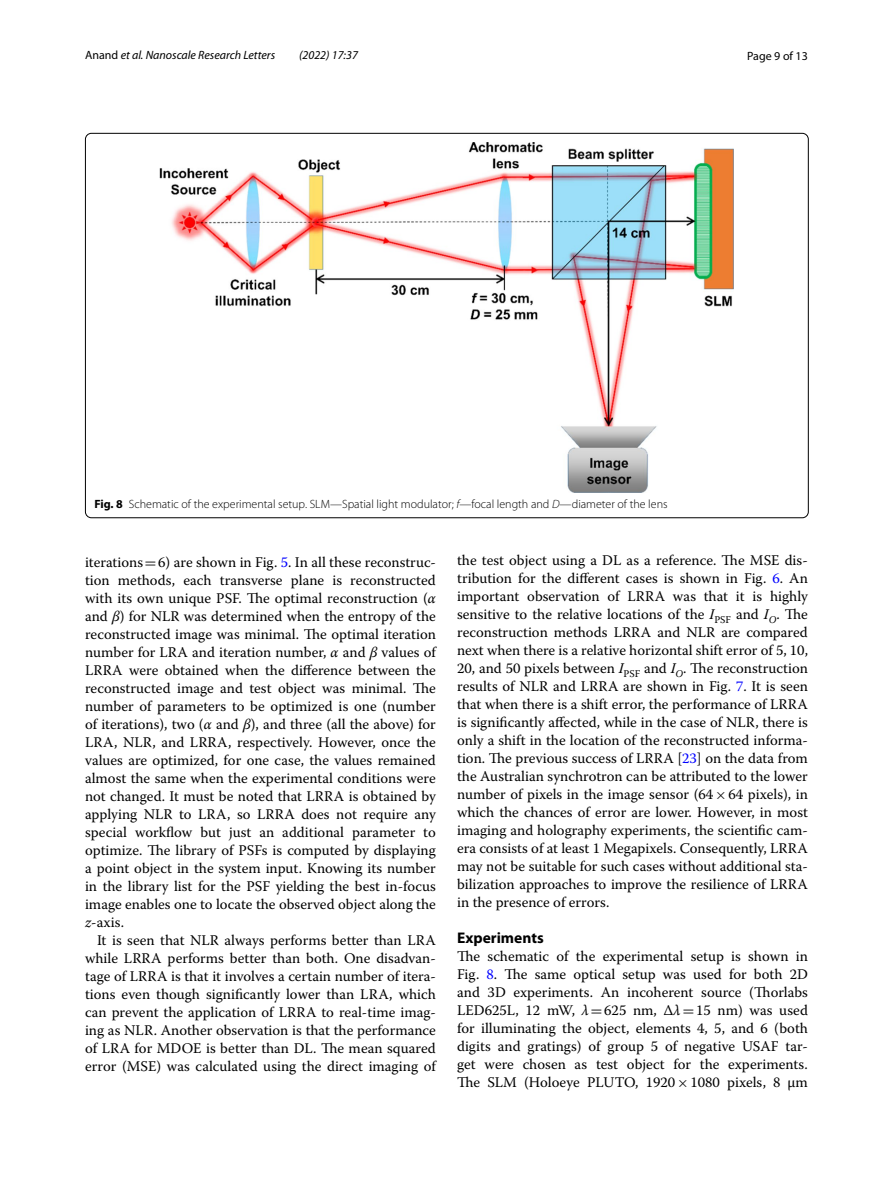
<style>
.page{position:relative;width:893px;height:1187px;background:#fff}
.page>*{position:absolute;margin:0;border:0;box-sizing:border-box;transform-origin:0 0}
.t1{font:700 15.45px "Myriad Pro";color:#000}
.t2{font:14.7px/18px "Warnock Pro";color:#000;text-align:justify}
.t3{font:300 12px "Myriad Pro";color:#000}
.t4{font:italic 12px "Myriad Pro";color:#000}
.t5{font:12px "Myriad Pro";color:#000}
.s1{font-style:normal}
.s2{font-weight:700}
.s3{font-style:italic}
.s4{font-family:"MTSY"}
.s5{color:#00f}
.s6{font-family:"Warnock Pro It 10"}
</style>
<div class="page">
<img style="left:160px;top:142px;width:574px;height:351px">
<p class="t4" style="left:85px;top:48px;width:192px"><span class="s1">Anand</span> et al. Nanoscale Research Letters</p>
<p class="t4" style="left:299px;top:48px;width:60px">(2022) 17:37</p>
<p class="t5" style="left:747px;top:48px;width:62px">Page 9 of 13</p>
<p class="t3" style="left:94px;top:497px;width:575px"><span class="s2">Fig. 8</span> Schematic of the experimental setup. SLM—Spatial light modulator; <span class="s3">f</span>—focal length and <span class="s3">D</span>—diameter of the lens</p>
<p class="t2" style="left:85px;top:553px;width:352px">iterations<span class="s4">=</span>6) are shown in Fig. <span class="s5">5</span>. In all these reconstruc&shy;tion methods, each transverse plane is reconstructed with its own unique PSF. The optimal reconstruction (<span class="s6">α </span>and <span class="s6">β</span>) for NLR was determined when the entropy of the reconstructed image was minimal. The optimal iteration number for LRA and iteration number, <span class="s6">α</span> and <span class="s6">β</span> values of LRRA were obtained when the difference between the reconstructed image and test object was minimal. The number of parameters to be optimized is one (number of iterations), two (<span class="s6">α</span> and <span class="s6">β</span>), and three (all the above) for LRA, NLR, and LRRA, respectively. However, once the values are optimized, for one case, the values remained almost the same when the experimental conditions were not changed. It must be noted that LRRA is obtained by applying NLR to LRA, so LRRA does not require any special workflow but just an additional parameter to optimize. The library of PSFs is computed by displaying a point object in the system input. Knowing its number in the library list for the PSF yielding the best in-focus image enables one to locate the observed object along the <span class="s6">z</span>-axis.</p>
<p class="t2" style="left:85px;top:930px;width:352px;text-indent:12px">It is seen that NLR always performs better than LRA while LRRA performs better than both. One disadvan&shy;tage of LRRA is that it involves a certain number of itera&shy;tions even though significantly lower than LRA, which can prevent the application of LRRA to real-time imag&shy;ing as NLR. Another observation is that the performance of LRA for MDOE is better than DL. The mean squared error (MSE) was calculated using the direct imaging of</p>
<p class="t2" style="left:457px;top:551px;width:352px">the test object using a DL as a reference. The MSE dis&shy;tribution for the different cases is shown in Fig. <span class="s5">6</span>. An important observation of LRRA was that it is highly sensitive to the relative locations of the <span class="s6">I</span><sub>PSF</sub> and <span class="s6">I</span><sub>O</sub>. The reconstruction methods LRRA and NLR are compared next when there is a relative horizontal shift error of 5, 10, 20, and 50 pixels between <span class="s6">I</span><sub>PSF</sub> and <span class="s6">I</span><sub>O</sub>. The reconstruction results of NLR and LRRA are shown in Fig. <span class="s5">7</span>. It is seen that when there is a shift error, the performance of LRRA is significantly affected, while in the case of NLR, there is only a shift in the location of the reconstructed informa&shy;tion. The previous success of LRRA [<span class="s5">23</span>] on the data from the Australian synchrotron can be attributed to the lower number of pixels in the image sensor (64<span class="s4">×</span>64 pixels), in which the chances of error are lower. However, in most imaging and holography experiments, the scientific cam&shy;era consists of at least 1 Megapixels. Consequently, LRRA may not be suitable for such cases without additional sta&shy;bilization approaches to improve the resilience of LRRA in the presence of errors.</p>
<p class="t1" style="left:457px;top:927px;width:88px">Experiments</p>
<p class="t2" style="left:457px;top:947px;width:352px">The schematic of the experimental setup is shown in Fig. <span class="s5">8</span>. The same optical setup was used for both 2D and 3D experiments. An incoherent source (Thorlabs LED625L, 12 mW, <span class="s6">λ</span><span class="s4">=</span>625 nm, ∆<span class="s6">λ</span><span class="s4">=</span>15 nm) was used for illuminating the object, elements 4, 5, and 6 (both digits and gratings) of group 5 of negative USAF tar&shy;get were chosen as test object for the experiments.<br>The SLM (Holoeye PLUTO, 1920<span class="s4">×</span>1080 pixels, 8 µm</p>
</div>
